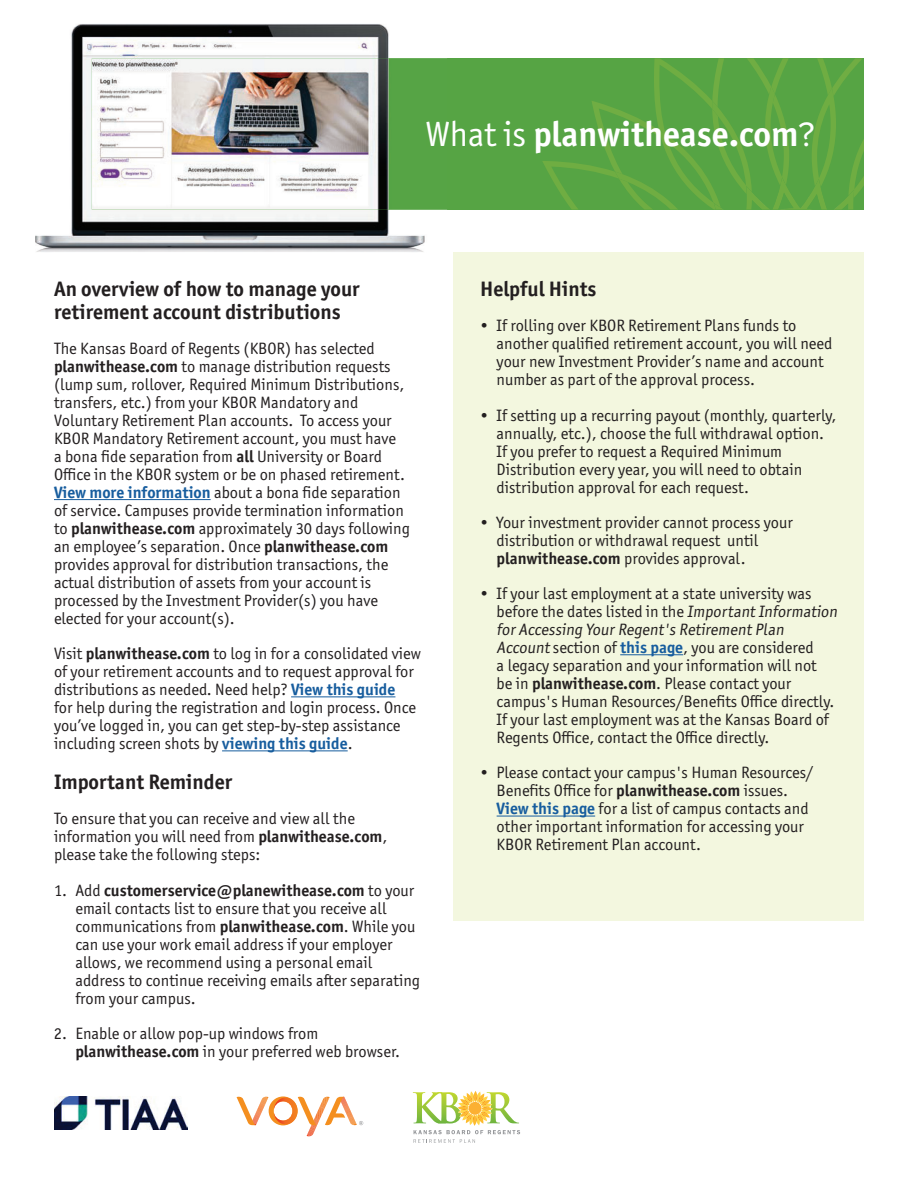
<style>
.page{position:relative;width:918px;height:1188px;background:#fff}
.page>*{position:absolute;margin:0;border:0;box-sizing:border-box;transform-origin:0 0}
.t1{font:700 35.1px "Officina Sans ITC Pro";color:#fff}
.t2{font:700 21px/22.6px "Officina Sans ITC Pro";color:#231f20}
.t3{font:16.5px/18px "Officina Sans ITC Pro";color:#231f20}
.s1{font-weight:400}
.s2{font-family:"Proxima Nova";font-weight:400}
.s3{font-weight:700}
.s4{font-weight:700;color:#175d9e}
</style>
<div class="page">
<div style="left:454px;top:252px;width:410px;height:669px;background:#f3f7df"></div>
<hr style="left:54px;top:499px;width:157px;height:1px;background:#175d9e">
<hr style="left:291px;top:696px;width:104px;height:1px;background:#175d9e">
<hr style="left:222px;top:750px;width:126px;height:1px;background:#175d9e">
<hr style="left:620px;top:654px;width:63px;height:1px;background:#175d9e">
<hr style="left:497px;top:816px;width:98px;height:1px;background:#175d9e">
<div style="left:92px;top:58px;width:772px;height:152px;background:#56a444"></div>
<svg style="left:542px;top:58px;width:322px;height:152px"></svg>
<img style="left:714px;top:178px;width:140px;height:32px">
<img style="left:35px;top:24px;width:390px;height:228px">
<img style="left:92px;top:58px;width:355px;height:152px">
<img style="left:427px;top:121px;width:20px;height:26px">
<svg style="left:237px;top:1096px;width:126px;height:41px"></svg>
<svg style="left:413px;top:1091px;width:107px;height:52px"></svg>
<img style="left:54px;top:1096px;width:133px;height:34px">
<h1 class="t1" style="left:426px;top:121px;width:390px"><span class="s1">What is</span> planwithease.com<span class="s2">?</span></h1>
<p class="t2" style="left:54px;top:279px;width:307px">An overview of how to manage your retirement account distributions</p>
<p class="t3" style="left:54px;top:341px;width:358px">The Kansas Board of Regents (KBOR) has selected <span class="s3">planwithease.com</span> to manage distribution requests (lump sum, rollover, Required Minimum Distributions, transfers, etc.) from your KBOR Mandatory and Voluntary Retirement Plan accounts. To access your KBOR Mandatory Retirement account, you must have<br>a bona fide separation from <span class="s3">all</span> University or Board Office in the KBOR system or be on phased retirement.<br><span class="s4">View more information</span> about a bona fide separation of service. Campuses provide termination information to <span class="s3">planwithease.com</span> approximately 30 days following an employee’s separation. Once <span class="s3">planwithease.com </span>provides approval for distribution transactions, the actual distribution of assets from your account is processed by the Investment Provider(s) you have elected for your account(s).</p>
<p class="t3" style="left:54px;top:646px;width:368px">Visit <span class="s3">planwithease.com</span> to log in for a consolidated view of your retirement accounts and to request approval for distributions as needed. Need help? <span class="s4">View this guide<br></span>for help during the registration and login process. Once you’ve logged in, you can get step-by-step assistance including screen shots by <span class="s4">viewing this guide</span>.</p>
<p class="t2" style="left:54px;top:772px;width:180px">Important Reminder</p>
<p class="t3" style="left:54px;top:811px;width:335px">To ensure that you can receive and view all the information you will need from <span class="s3">planwithease.com</span>, please take the following steps:</p>
<p class="t3" style="left:75px;top:883px;width:346px;text-indent:-21px">1. Add <span class="s3">customerservice@planewithease.com</span> to your email contacts list to ensure that you receive all communications from <span class="s3">planwithease.com</span>. While you can use your work email address if your employer allows, we recommend using a personal email address to continue receiving emails after separating from your campus.</p>
<p class="t3" style="left:75px;top:1026px;width:326px;text-indent:-21px">2. Enable or allow pop-up windows from <span class="s3">planwithease.com</span> in your preferred web browser.</p>
<p class="t2" style="left:480px;top:279px;width:118px">Helpful Hints</p>
<p class="t3" style="left:497px;top:318px;width:337px;text-indent:-16px">• If rolling over KBOR Retirement Plans funds to another qualified retirement account, you will need your new Investment Provider’s name and account number as part of the approval process.</p>
<p class="t3" style="left:497px;top:408px;width:341px;text-indent:-16px">• If setting up a recurring payout (monthly, quarterly, annually, etc.), choose the full withdrawal option.<br>If you prefer to request a Required Minimum Distribution every year, you will need to obtain distribution approval for each request.</p>
<p class="t3" style="left:497px;top:515px;width:298px;text-indent:-16px">• Your investment provider cannot process your distribution or withdrawal request until <span class="s3">planwithease.com</span> provides approval.</p>
<p class="t3" style="left:497px;top:586px;width:345px;text-indent:-16px">• If your last employment at a state university was before the dates listed in the Important Information for Accessing Your Regent's Retirement Plan Account section of <span class="s4">this page</span>, you are considered<br>a legacy separation and your information will not<br>be in <span class="s3">planwithease.com</span>. Please contact your campus's Human Resources/Benefits Office directly.<br>If your last employment was at the Kansas Board of Regents Office, contact the Office directly.</p>
<p class="t3" style="left:497px;top:765px;width:318px;text-indent:-16px">• Please contact your campus's Human Resources/ Benefits Office for <span class="s3">planwithease.com</span> issues.<br><span class="s4">View this page</span> for a list of campus contacts and other important information for accessing your KBOR Retirement Plan account.</p>
</div>
